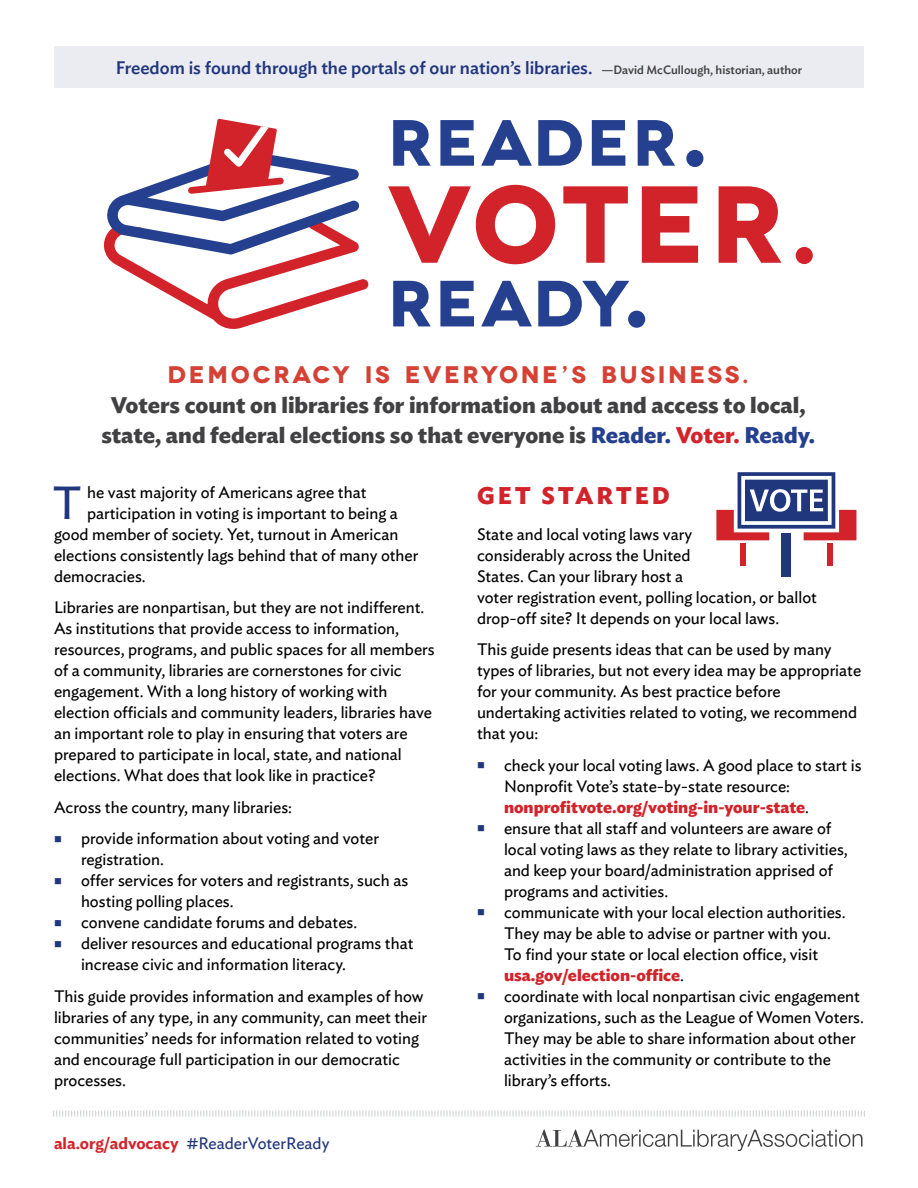
<style>
.page{position:relative;width:918px;height:1188px;background:#fff}
.page>*{position:absolute;margin:0;border:0;box-sizing:border-box;transform-origin:0 0}
.t1{font:46.05px "Ideal Sans";color:#20367d}
.t2{font:700 24px "Novecentowide";letter-spacing:.11em;color:#d54134}
.t3{font:700 24px "Ideal Sans";letter-spacing:.12em;color:#d2232a}
.t4{font:700 22.5px/30px "Ideal Sans";color:#414042;text-align:center}
.t5{font:500 18px "Ideal Sans";color:#20367d}
.BL{font:16.5px/21px "Ideal Sans";color:#000}
.t6{font:16.5px "Ideal Sans";color:#20367d}
.s1{font-size:12px;color:#414042}
.s2{color:#25408f}
.s3{color:#d2232a}
.s4{font-weight:600;color:#d2232a}
.s5{font-weight:700;color:#d2232a}
</style>
<div class="page">
<svg style="left:53px;top:1110px;width:812px;height:7px"></svg>
<svg style="left:536px;top:1130px;width:327px;height:21px"></svg>
<svg style="left:393px;top:281px;width:252px;height:47px"></svg>
<svg style="left:388px;top:185px;width:425px;height:79px"></svg>
<svg style="left:393px;top:120px;width:310px;height:47px"></svg>
<svg style="left:104px;top:119px;width:265px;height:210px"></svg>
<div style="left:782px;top:533px;width:9px;height:43px;background:#20367d"></div>
<div style="left:827px;top:543px;width:6px;height:22px;background:#d2232a"></div>
<div style="left:740px;top:543px;width:5px;height:22px;background:#d2232a"></div>
<svg style="left:716px;top:472px;width:140px;height:68px"></svg>
<div style="left:54px;top:46px;width:810px;height:42px;background:#ebebf2"></div>
<p class="t5" style="left:116px;top:54px;width:688px">Freedom is found through the portals of our nation’s libraries. <span class="s1">—David McCullough, historian, author</span></p>
<p class="t2" style="left:168px;top:360px;width:583px">DEMOCRACY IS EVERYONE’S BUSINESS.</p>
<p class="t4" style="left:101px;top:388px;width:715px">Voters count on libraries for information about and access to local, state, and federal elections so that everyone is <span class="s2">Reader.</span> <span class="s3">Voter.</span> <span class="s2">Ready.</span></p>
<p class="t1" style="left:53px;top:468px;width:31px">T</p>
<p class="BL" style="left:87px;top:480px;width:281px">he vast majority of Americans agree that</p>
<p class="BL" style="left:87px;top:501px;width:312px">participation in voting is important to being a</p>
<p class="BL" style="left:54px;top:522px;width:346px">good member of society. Yet, turnout in American</p>
<p class="BL" style="left:54px;top:543px;width:366px">elections consistently lags behind that of many other</p>
<p class="BL" style="left:54px;top:564px;width:93px">democracies.</p>
<p class="BL" style="left:54px;top:596px;width:382px">Libraries are nonpartisan, but they are not indifferent.<br>As institutions that provide access to information, resources, programs, and public spaces for all members of a community, libraries are cornerstones for civic engagement. With a long history of working with election officials and community leaders, libraries have an important role to play in ensuring that voters are prepared to participate in local, state, and national elections. What does that look like in practice?</p>
<p class="BL" style="left:54px;top:795px;width:240px">Across the country, many libraries:</p>
<p class="BL" style="left:81px;top:827px;width:300px">provide information about voting and voter registration.</p>
<p class="BL" style="left:81px;top:869px;width:329px">offer services for voters and registrants, such as hosting polling places.</p>
<p class="BL" style="left:81px;top:911px;width:278px">convene candidate forums and debates.</p>
<p class="BL" style="left:81px;top:932px;width:334px">deliver resources and educational programs that increase civic and information literacy.</p>
<p class="BL" style="left:54px;top:984px;width:375px">This guide provides information and examples of how libraries of any type, in any community, can meet their communities’ needs for information related to voting and encourage full participation in our democratic processes.</p>
<p class="t6" style="left:54px;top:1131px;width:277px"><span class="s4">ala.org/advocacy</span> #ReaderVoterReady</p>
<h2 class="t3" style="left:477px;top:476px;width:194px">GET STARTED</h2>
<p class="BL" style="left:477px;top:522px;width:342px">State and local voting laws vary<br>considerably across the United<br>States. Can your library host a<br>voter registration event, polling location, or ballot drop-off site? It depends on your local laws.</p>
<p class="BL" style="left:477px;top:638px;width:386px">This guide presents ideas that can be used by many types of libraries, but not every idea may be appropriate for your community. As best practice before undertaking activities related to voting, we recommend that you:</p>
<p class="BL" style="left:504px;top:753px;width:359px">check your local voting laws. A good place to start is<br>Nonprofit Vote’s state-by-state resource: <span class="s5">nonprofitvote.org/voting-in-your-state</span>.</p>
<p class="BL" style="left:504px;top:816px;width:345px">ensure that all staff and volunteers are aware of local voting laws as they relate to library activities, and keep your board/administration apprised of programs and activities.</p>
<p class="BL" style="left:504px;top:900px;width:343px">communicate with your local election authorities.<br>They may be able to advise or partner with you.<br>To find your state or local election office, visit <span class="s5">usa.gov/election-office</span>.</p>
<p class="BL" style="left:504px;top:984px;width:361px">coordinate with local nonpartisan civic engagement organizations, such as the League of Women Voters.<br>They may be able to share information about other activities in the community or contribute to the library’s efforts.</p>
</div>
